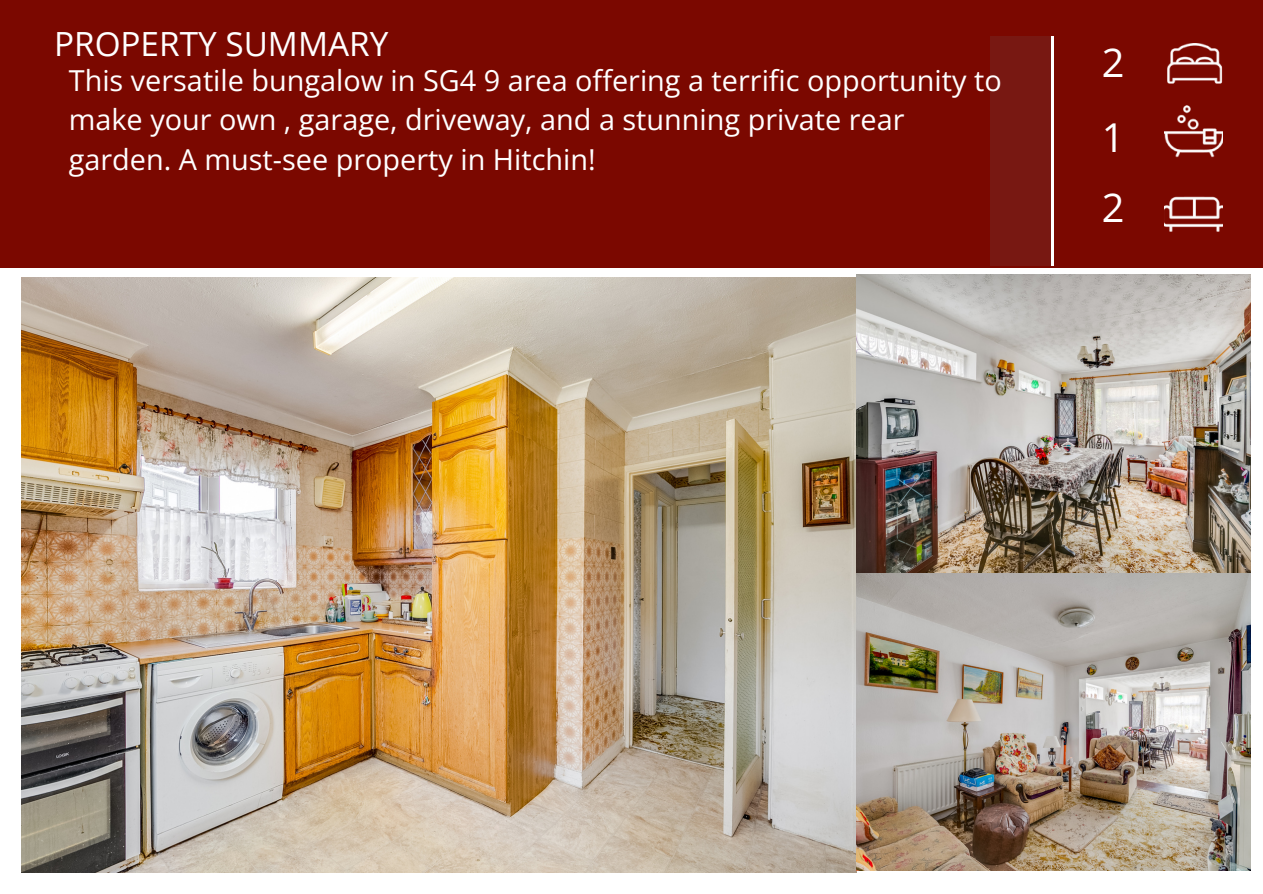
<style>
.page{position:relative;width:1263px;height:894px;background:#fff}
.page>*{position:absolute;margin:0;border:0;box-sizing:border-box;transform-origin:0 0}
.t1{font:39.75px "Open Sans";color:#fff}
.t2{font:33.3px "Open Sans";color:#fff}
.t3{font:28.8px/39.3px "Open Sans";color:#fff}
</style>
<div class="page">
<div style="left:0;top:0;width:1263px;height:267px;background:#7b0800"></div>
<div style="left:1026px;top:37px;width:28px;height:229px;background:#fff"></div>
<div style="left:990px;top:37px;width:61px;height:229px;background:#781812"></div>
<img style="left:1164px;top:43px;width:59px;height:188px">
<img style="left:21px;top:277px;width:835px;height:595px">
<img style="left:856px;top:274px;width:395px;height:595px">
<p class="t2" style="left:54px;top:21px;width:336px">PROPERTY SUMMARY</p>
<p class="t3" style="left:69px;top:60px;width:934px">This versatile bungalow in SG4 9 area offering a terrific opportunity to make your own , garage, driveway, and a stunning private rear garden. A must-see property in Hitchin!</p>
<p class="t1" style="left:1102px;top:35px;width:24px">2</p>
<p class="t1" style="left:1102px;top:109px;width:24px">1</p>
<p class="t1" style="left:1102px;top:180px;width:24px">2</p>
</div>
